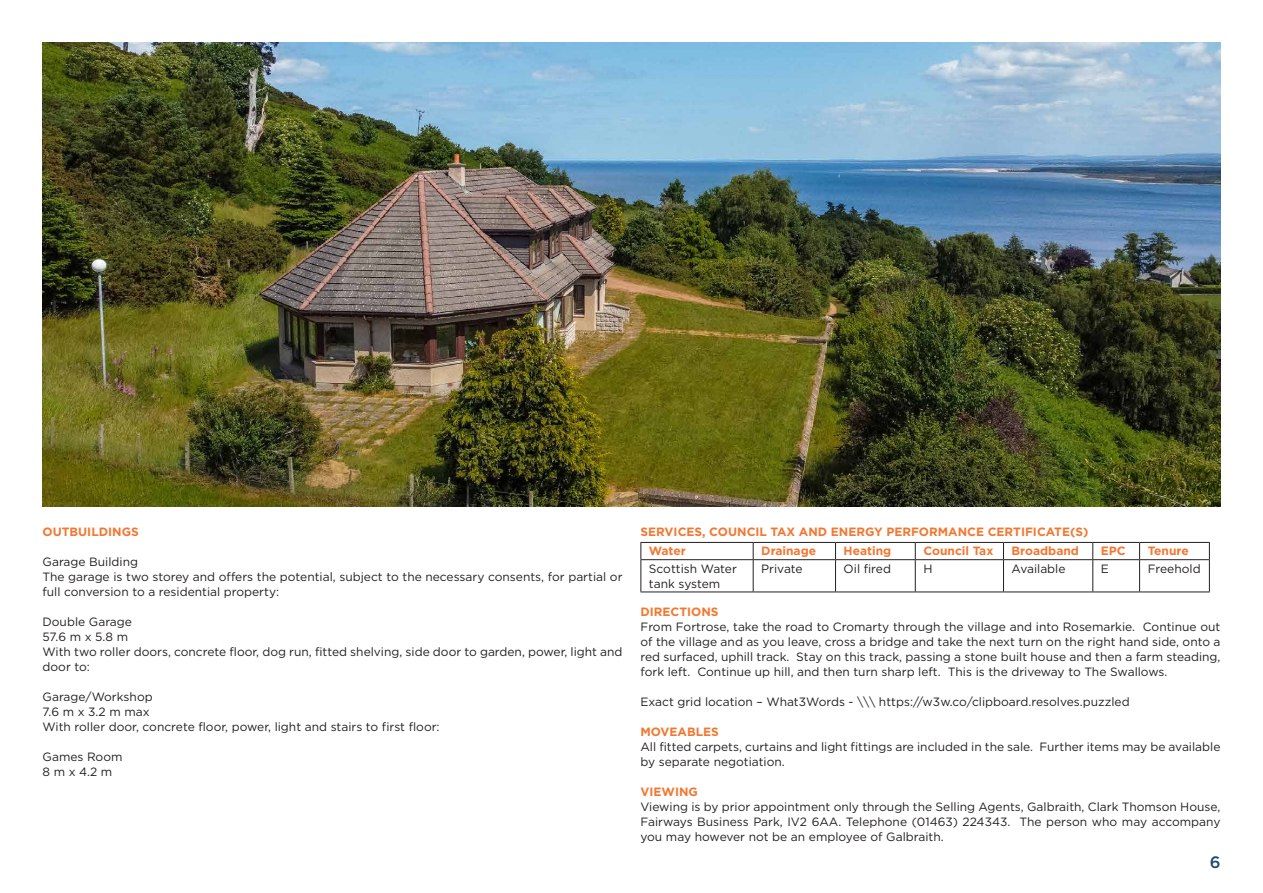
<style>
.page{position:relative;width:1263px;height:893px;background:#fff}
.page>*{position:absolute;margin:0;border:0;box-sizing:border-box;transform-origin:0 0}
.Page_3_Address{font:500 16.5px "Gotham HTF";color:#1e4877}
.Body_Text{font:12px/15px "Gotham HTF";color:#231f20}
.Headings_Text{font:700 12px "Gotham HTF";color:#f37731}
</style>
<div class="page">
<hr style="left:640px;top:542px;width:113px;height:1px;background:#231f20">
<svg style="left:640px;top:543px;width:1px;height:16px"></svg>
<hr style="left:753px;top:542px;width:82px;height:1px;background:#231f20">
<svg style="left:753px;top:543px;width:1px;height:16px"></svg>
<hr style="left:835px;top:542px;width:80px;height:1px;background:#231f20">
<svg style="left:835px;top:543px;width:1px;height:16px"></svg>
<hr style="left:915px;top:542px;width:88px;height:1px;background:#231f20">
<svg style="left:915px;top:543px;width:1px;height:16px"></svg>
<hr style="left:1003px;top:542px;width:90px;height:1px;background:#231f20">
<svg style="left:1003px;top:543px;width:1px;height:16px"></svg>
<hr style="left:1093px;top:542px;width:46px;height:1px;background:#231f20">
<svg style="left:1092px;top:543px;width:1px;height:16px"></svg>
<hr style="left:1139px;top:542px;width:71px;height:1px;background:#231f20">
<svg style="left:1139px;top:543px;width:1px;height:16px"></svg>
<svg style="left:1209px;top:543px;width:1px;height:16px"></svg>
<hr style="left:640px;top:559px;width:113px;height:1px;background:#231f20">
<hr style="left:640px;top:560px;width:1px;height:32px;background:#231f20">
<hr style="left:753px;top:559px;width:82px;height:1px;background:#231f20">
<hr style="left:753px;top:560px;width:1px;height:32px;background:#231f20">
<hr style="left:835px;top:559px;width:80px;height:1px;background:#231f20">
<hr style="left:835px;top:560px;width:1px;height:32px;background:#231f20">
<hr style="left:915px;top:559px;width:88px;height:1px;background:#231f20">
<hr style="left:915px;top:560px;width:1px;height:32px;background:#231f20">
<hr style="left:1003px;top:559px;width:90px;height:1px;background:#231f20">
<hr style="left:1003px;top:560px;width:1px;height:32px;background:#231f20">
<hr style="left:1093px;top:559px;width:46px;height:1px;background:#231f20">
<hr style="left:1092px;top:560px;width:1px;height:32px;background:#231f20">
<hr style="left:1139px;top:559px;width:71px;height:1px;background:#231f20">
<hr style="left:1139px;top:560px;width:1px;height:32px;background:#231f20">
<hr style="left:1209px;top:560px;width:1px;height:32px;background:#231f20">
<hr style="left:640px;top:592px;width:113px;height:1px;background:#231f20">
<hr style="left:753px;top:592px;width:82px;height:1px;background:#231f20">
<hr style="left:835px;top:592px;width:80px;height:1px;background:#231f20">
<hr style="left:915px;top:592px;width:88px;height:1px;background:#231f20">
<hr style="left:1003px;top:592px;width:90px;height:1px;background:#231f20">
<hr style="left:1093px;top:592px;width:46px;height:1px;background:#231f20">
<hr style="left:1139px;top:592px;width:71px;height:1px;background:#231f20">
<img style="left:43px;top:43px;width:1177px;height:463px">
<p class="Headings_Text" style="left:43px;top:525px;width:98px">OUTBUILDINGS</p>
<p class="Body_Text" style="left:43px;top:554px;width:97px">Garage Building</p>
<p class="Body_Text" style="left:43px;top:569px;width:581px">The garage is two storey and offers the potential, subject to the necessary consents, for partial or full conversion to a residential property:</p>
<p class="Body_Text" style="left:43px;top:614px;width:91px">Double Garage</p>
<p class="Body_Text" style="left:43px;top:629px;width:87px">57.6 m x 5.8 m</p>
<p class="Body_Text" style="left:43px;top:644px;width:581px">With two roller doors, concrete floor, dog run, fitted shelving, side door to garden, power, light and door to:</p>
<p class="Body_Text" style="left:43px;top:689px;width:112px">Garage/Workshop</p>
<p class="Body_Text" style="left:43px;top:704px;width:109px">7.6 m x 3.2 m max</p>
<p class="Body_Text" style="left:43px;top:719px;width:399px">With roller door, concrete floor, power, light and stairs to first floor:</p>
<p class="Body_Text" style="left:43px;top:749px;width:82px">Games Room</p>
<p class="Body_Text" style="left:43px;top:764px;width:71px">8 m x 4.2 m</p>
<p class="Headings_Text" style="left:640px;top:525px;width:449px">SERVICES, COUNCIL TAX AND ENERGY PERFORMANCE CERTIFICATE(S)</p>
<p class="Headings_Text" style="left:649px;top:544px;width:38px">Water</p>
<p class="Headings_Text" style="left:761px;top:544px;width:56px">Drainage</p>
<p class="Headings_Text" style="left:844px;top:544px;width:49px">Heating</p>
<p class="Headings_Text" style="left:923px;top:544px;width:71px">Council Tax</p>
<p class="Headings_Text" style="left:1011px;top:544px;width:69px">Broadband</p>
<p class="Headings_Text" style="left:1101px;top:544px;width:26px">EPC</p>
<p class="Headings_Text" style="left:1148px;top:544px;width:43px">Tenure</p>
<p class="Body_Text" style="left:649px;top:561px;width:89px">Scottish Water tank system</p>
<p class="Body_Text" style="left:761px;top:561px;width:43px">Private</p>
<p class="Body_Text" style="left:844px;top:561px;width:49px">Oil fired</p>
<p class="Body_Text" style="left:923px;top:561px;width:11px">H</p>
<p class="Body_Text" style="left:1011px;top:561px;width:55px">Available</p>
<p class="Body_Text" style="left:1101px;top:561px;width:10px">E</p>
<p class="Body_Text" style="left:1148px;top:561px;width:54px">Freehold</p>
<p class="Headings_Text" style="left:640px;top:605px;width:80px">DIRECTIONS</p>
<p class="Body_Text" style="left:640px;top:619px;width:581px;text-align:justify">From Fortrose, take the road to Cromarty through the village and into Rosemarkie. Continue out of the village and as you leave, cross a bridge and take the next turn on the right hand side, onto a red surfaced, uphill track. Stay on this track, passing a stone built house and then a farm steading, fork left. Continue up hill, and then turn sharp left. This is the driveway to The Swallows.</p>
<p class="Body_Text" style="left:640px;top:694px;width:491px">Exact grid location – What3Words - \\\ https://w3w.co/clipboard.resolves.puzzled</p>
<p class="Headings_Text" style="left:640px;top:725px;width:80px">MOVEABLES</p>
<p class="Body_Text" style="left:640px;top:739px;width:581px">All fitted carpets, curtains and light fittings are included in the sale. Further items may be available by separate negotiation.</p>
<p class="Headings_Text" style="left:640px;top:785px;width:59px">VIEWING</p>
<p class="Body_Text" style="left:640px;top:799px;width:581px;text-align:justify">Viewing is by prior appointment only through the Selling Agents, Galbraith, Clark Thomson House, Fairways Business Park, IV2 6AA. Telephone (01463) 224343. The person who may accompany you may however not be an employee of Galbraith.</p>
<p class="Page_3_Address" style="left:1210px;top:853px;width:12px">6</p>
</div>
